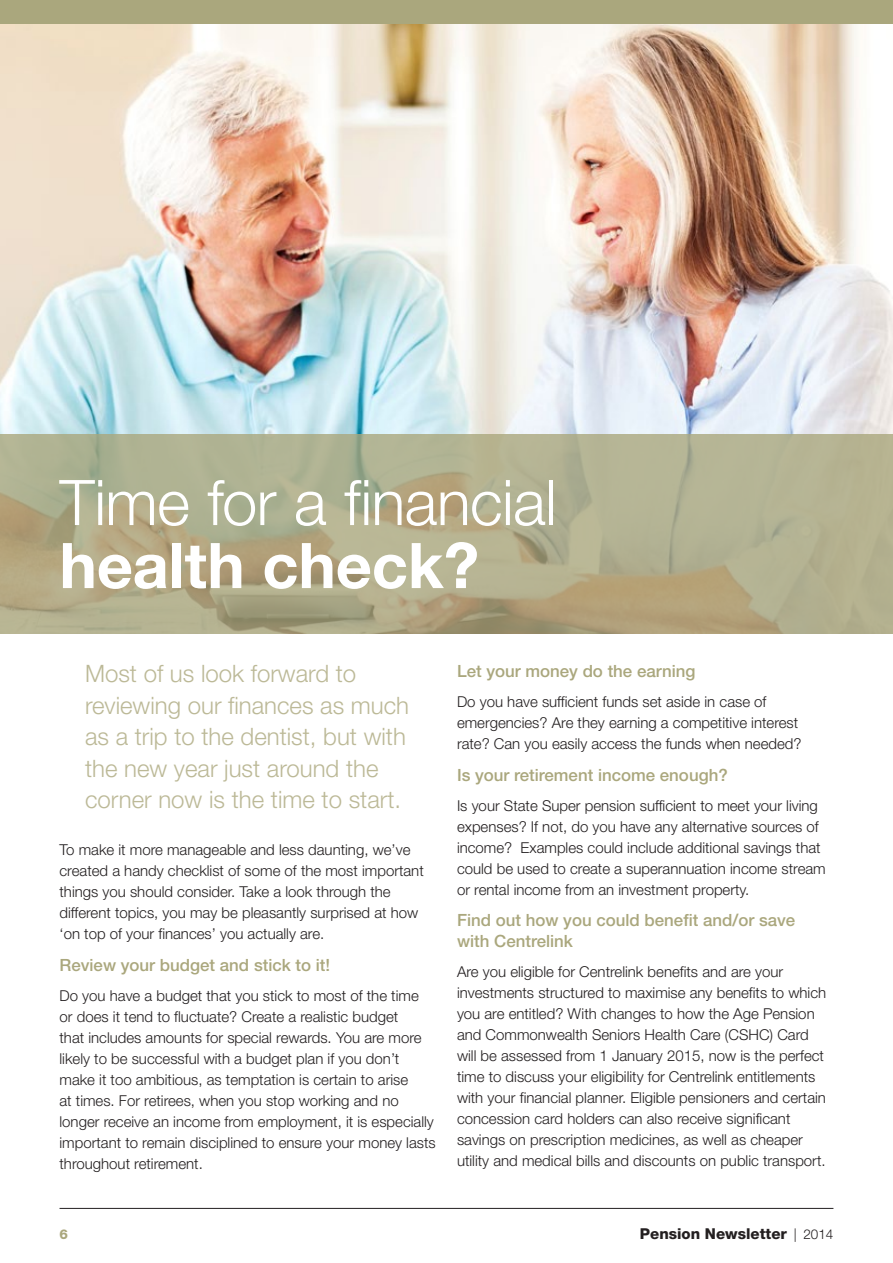
<style>
.page{position:relative;width:893px;height:1263px;background:#fff}
.page>*{position:absolute;margin:0;border:0;box-sizing:border-box;transform-origin:0 0}
.t1{font:300 63px "Helvetica Neue LT Std";letter-spacing:-.01em;color:#fff}
.t2{font:700 63px "Helvetica Neue LT Std";color:#fff}
.t3{font:300 24px/31.5px "Helvetica Neue LT Std";color:#bcb997}
.t4{font:500 16.8px/21px "Helvetica Neue LT Std";color:#aaa77d}
.t5{font:300 15px/21px "Helvetica Neue LT Std";color:#231f20}
.t6{font:800 15px "Helvetica Neue LT Std";color:#231f20}
.t7{font:800 13.5px "Helvetica Neue LT Std";color:#aaa77d}
.s1{font-weight:300;font-size:13.5px}
</style>
<div class="page">
<div style="left:0;top:0;width:893px;height:24px;background:#aaa77d"></div>
<hr style="left:60px;top:1208px;width:773px;height:1px;background:#231f20">
<img style="left:0;top:24px;width:892px;height:410px">
<svg style="left:0;top:434px;width:893px;height:200px;background:#b0ac8b"></svg>
<h1 class="t1" style="left:60px;top:464px;width:499px">Time for a financial</h1>
<h1 class="t2" style="left:60px;top:527px;width:421px">health check?</h1>
<h2 class="t3" style="left:85px;top:658px;width:326px">Most of us look forward to reviewing our finances as much as a trip to the dentist, but with the new year just around the corner now is the time to start.</h2>
<p class="t5" style="left:60px;top:839px;width:366px">To make it more manageable and less daunting, we’ve created a handy checklist of some of the most important things you should consider. Take a look through the different topics, you may be pleasantly surprised at how ‘on top of your finances’ you actually are.</p>
<p class="t4" style="left:60px;top:954px;width:272px">Review your budget and stick to it!</p>
<p class="t5" style="left:60px;top:984px;width:378px">Do you have a budget that you stick to most of the time<br>or does it tend to fluctuate? Create a realistic budget<br>that includes amounts for special rewards. You are more likely to be successful with a budget plan if you don’t make it too ambitious, as temptation is certain to arise<br>at times. For retirees, when you stop working and no longer receive an income from employment, it is especially important to remain disciplined to ensure your money lasts throughout retirement.</p>
<p class="t4" style="left:457px;top:661px;width:240px">Let your money do the earning</p>
<p class="t5" style="left:457px;top:691px;width:346px">Do you have sufficient funds set aside in case of emergencies? Are they earning a competitive interest rate? Can you easily access the funds when needed?</p>
<p class="t4" style="left:457px;top:764px;width:272px">Is your retirement income enough?</p>
<p class="t5" style="left:457px;top:795px;width:370px">Is your State Super pension sufficient to meet your living expenses? If not, do you have any alternative sources of income? Examples could include additional savings that could be used to create a superannuation income stream or rental income from an investment property.</p>
<p class="t4" style="left:457px;top:910px;width:340px">Find out how you could benefit and/or save with Centrelink</p>
<p class="t5" style="left:457px;top:961px;width:371px">Are you eligible for Centrelink benefits and are your investments structured to maximise any benefits to which you are entitled? With changes to how the Age Pension and Commonwealth Seniors Health Care (CSHC) Card will be assessed from 1 January 2015, now is the perfect time to discuss your eligibility for Centrelink entitlements with your financial planner. Eligible pensioners and certain concession card holders can also receive significant savings on prescription medicines, as well as cheaper utility and medical bills and discounts on public transport.</p>
<p class="t7" style="left:60px;top:1226px;width:10px">6</p>
<p class="t6" style="left:640px;top:1225px;width:195px">Pension Newsletter <span class="s1">| 2014</span></p>
</div>
